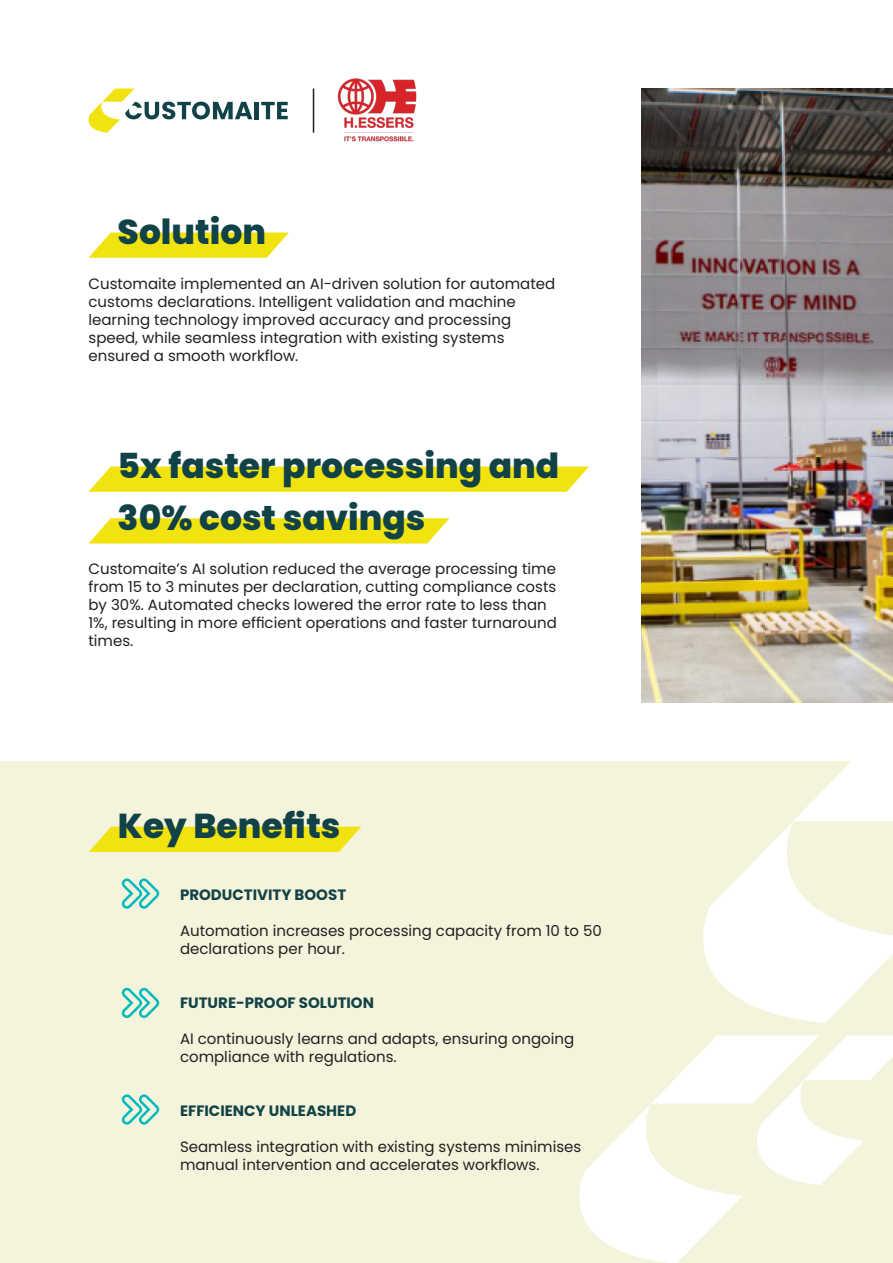
<style>
.page{position:relative;width:893px;height:1263px;background:#fff}
.page>*{position:absolute;margin:0;border:0;box-sizing:border-box;transform-origin:0 0}
.t1{font:800 34.5px "Poppins";color:#114247}
.t2{font:15px/18px "Poppins";color:#231f20}
.t3{font:700 15px "Poppins";color:#134246}
</style>
<div class="page">
<div style="left:0;top:761px;width:893px;height:502px;background:#f4f4dc"></div>
<svg style="left:649px;top:702px;width:244px;height:119px"></svg>
<svg style="left:579px;top:1035px;width:314px;height:228px"></svg>
<svg style="left:703px;top:822px;width:190px;height:201px;fill:#fefefc"></svg>
<hr style="left:255px;top:102px;width:4px;height:17px;background:#114247">
<svg style="left:261px;top:102px;width:27px;height:17px"></svg>
<svg style="left:88px;top:89px;width:164px;height:44px"></svg>
<svg style="left:89px;top:518px;width:360px;height:25px;background:#f1e41f"></svg>
<svg style="left:88px;top:466px;width:501px;height:26px;background:#f1e420"></svg>
<svg style="left:88px;top:232px;width:201px;height:26px;background:#f2e630"></svg>
<svg style="left:89px;top:827px;width:272px;height:25px;background:#f0e41f"></svg>
<img style="left:641px;top:89px;width:252px;height:613px">
<svg style="left:121px;top:878px;width:38px;height:31px"></svg>
<svg style="left:121px;top:987px;width:38px;height:31px"></svg>
<svg style="left:121px;top:1094px;width:38px;height:31px"></svg>
<img style="left:312px;top:78px;width:105px;height:64px">
<p class="t1" style="left:118px;top:212px;width:150px">Solution</p>
<p class="t2" style="left:88px;top:274px;width:468px">Customaite implemented an AI-driven solution for automated customs declarations. Intelligent validation and machine learning technology improved accuracy and processing speed, while seamless integration with existing systems ensured a smooth workflow.</p>
<p class="t1" style="left:118px;top:446px;width:443px">5x faster processing and</p>
<p class="t1" style="left:118px;top:498px;width:309px">30% cost savings</p>
<p class="t2" style="left:88px;top:560px;width:470px">Customaite’s AI solution reduced the average processing time from 15 to 3 minutes per declaration, cutting compliance costs by 30%. Automated checks lowered the error rate to less than 1%, resulting in more efficient operations and faster turnaround times.</p>
<p class="t1" style="left:118px;top:806px;width:224px">Key Benefits</p>
<p class="t3" style="left:180px;top:885px;width:168px">PRODUCTIVITY BOOST</p>
<p class="t2" style="left:180px;top:921px;width:423px">Automation increases processing capacity from 10 to 50 declarations per hour.</p>
<p class="t3" style="left:180px;top:993px;width:196px">FUTURE-PROOF SOLUTION</p>
<p class="t2" style="left:180px;top:1029px;width:396px">AI continuously learns and adapts, ensuring ongoing compliance with regulations.</p>
<p class="t3" style="left:180px;top:1101px;width:178px">EFFICIENCY UNLEASHED</p>
<p class="t2" style="left:180px;top:1137px;width:403px">Seamless integration with existing systems minimises manual intervention and accelerates workflows.</p>
</div>
